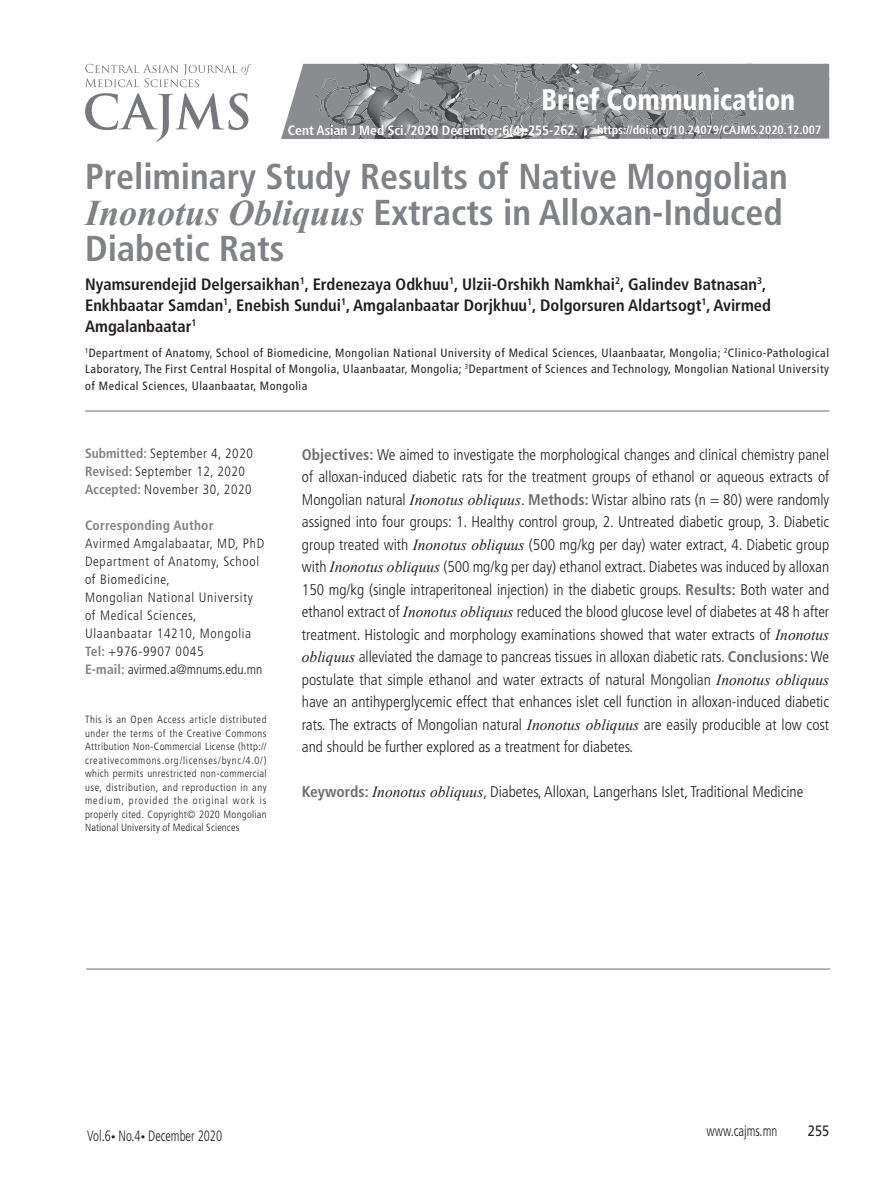
<style>
.page{position:relative;width:893px;height:1191px;background:#fff}
.page>*{position:absolute;margin:0;border:0;box-sizing:border-box;transform-origin:0 0}
.Un_garchig{font:700 condensed 36px/36px "Frutiger LT Std";color:#808285}
.t1{font:900 condensed 29.7px "Frutiger LT Std";color:#fff;scale:.91 1}
.Ner{font:700 condensed 16.5px/21px "Frutiger LT Std";color:#231f20}
.text{font:300 condensed 15.45px/22.5px "Frutiger LT Std";color:#231f20;text-align:justify}
.t2{font:300 condensed 15px "Frutiger LT Std";color:#231f20;scale:.85 1}
.t3{font:15px "Frutiger LT Std";color:#231f20;scale:.85 1}
.text-2{font:300 condensed 13.5px/18px "Frutiger LT Std";letter-spacing:.05em;color:#231f20}
.t4{font:700 condensed 13.5px "Frutiger LT Std";color:#fff}
.text-3{font:300 condensed 13.5px "Frutiger LT Std";color:#231f20}
.t5{font:700 condensed 13.5px "Frutiger LT Std";letter-spacing:.015em;color:#808285}
.ner_door{font:condensed 12px/16.5px "Frutiger LT Std";letter-spacing:.05em;color:#231f20;text-align:justify}
.t6{font:700 condensed 12px "Frutiger LT Std";color:#fff}
.t7{font:300 condensed 10.5px/13.5px "Frutiger LT Std";letter-spacing:.015em;color:#231f20;text-align:justify}
.s1{font-family:"Times New Roman";font-style:italic;font-stretch:normal}
.s2{font-weight:700;color:#808285}
.s3{font-weight:700;color:#6c6d70}
.s4{font-family:"MAK Times New Roman";font-weight:400;font-style:italic;font-stretch:normal}
.s5{font-family:"Times New Roman";font-weight:400;font-style:italic;font-stretch:normal}
.s6{font-weight:700;font-size:9px}
</style>
<div class="page">
<img style="left:281px;top:64px;width:548px;height:75px">
<svg style="left:85px;top:64px;width:166px;height:23px"></svg>
<svg style="left:85px;top:93px;width:163px;height:48px"></svg>
<hr style="left:85px;top:411px;width:744px;height:1px;background:#6c6d70">
<hr style="left:86px;top:968px;width:744px;height:1px;background:#6c6d70">
<p class="t1" style="left:542px;top:82px;width:280px">Brief Communication</p>
<p class="t4" style="left:288px;top:122px;width:292px">Cent Asian J Med Sci. 2020 December;6(4):255-262.</p>
<p class="t6" style="left:597px;top:122px;width:226px">https://doi.org/10.24079/CAJMS.2020.12.007</p>
<p class="Un_garchig" style="left:85px;top:158px;width:704px">Preliminary Study Results of Native Mongolian<br><span class="s1">Inonotus Obliquus</span> Extracts in Alloxan-Induced<br>Diabetic Rats</p>
<p class="Ner" style="left:85px;top:273px;width:687px">Nyamsurendejid Delgersaikhan<sup>1</sup>, Erdenezaya Odkhuu<sup>1</sup>, Ulzii-Orshikh Namkhai<sup>2</sup>, Galindev Batnasan<sup>3</sup>,<br>Enkhbaatar Samdan<sup>1</sup>, Enebish Sundui<sup>1</sup>, Amgalanbaatar Dorjkhuu<sup>1</sup>, Dolgorsuren Aldartsogt<sup>1</sup>, Avirmed<br>Amgalanbaatar<sup>1</sup></p>
<p class="ner_door" style="left:85px;top:344px;width:745px"><sup>1</sup>Department of Anatomy, School of Biomedicine, Mongolian National University of Medical Sciences, Ulaanbaatar, Mongolia; <sup>2</sup>Clinico-Pathological Laboratory, The First Central Hospital of Mongolia, Ulaanbaatar, Mongolia; <sup>3</sup>Department of Sciences and Technology, Mongolian National University of Medical Sciences, Ulaanbaatar, Mongolia</p>
<p class="text-2" style="left:85px;top:444px;width:169px"><span class="s2">Submitted:</span> September 4, 2020</p>
<p class="text-2" style="left:85px;top:462px;width:162px"><span class="s2">Revised:</span> September 12, 2020</p>
<p class="text-2" style="left:85px;top:480px;width:168px"><span class="s2">Accepted:</span> November 30, 2020</p>
<p class="t5" style="left:85px;top:517px;width:130px">Corresponding Author</p>
<p class="text-2" style="left:85px;top:534px;width:181px">Avirmed Amgalabaatar, MD, PhD</p>
<p class="text-2" style="left:85px;top:552px;width:176px">Department of Anatomy, School of Biomedicine,</p>
<p class="text-2" style="left:85px;top:588px;width:169px">Mongolian National University of Medical Sciences,</p>
<p class="text-2" style="left:85px;top:624px;width:168px">Ulaanbaatar 14210, Mongolia</p>
<p class="text-2" style="left:85px;top:642px;width:120px"><span class="s2">Tel:</span> +976-9907 0045</p>
<p class="text-3" style="left:85px;top:662px;width:179px"><span class="s2">E-mail:</span> avirmed.a@mnums.edu.mn</p>
<p class="t7" style="left:85px;top:713px;width:183px">This is an Open Access article distributed under the terms of the Creative Commons Attribution Non-Commercial License (http:// creativecommons.org/licenses/bync/4.0/) which permits unrestricted non-commercial use, distribution, and reproduction in any medium, provided the original work is properly cited. Copyright© 2020 Mongolian National University of Medical Sciences</p>
<p class="text" style="left:302px;top:443px;width:529px"><span class="s3">Objectives:</span> We aimed to investigate the morphological changes and clinical chemistry panel of alloxan-induced diabetic rats for the treatment groups of ethanol or aqueous extracts of Mongolian natural <span class="s4">Inonotus obliquus</span>. <span class="s3">Methods:</span> Wistar albino rats (n = 80) were randomly assigned into four groups: 1. Healthy control group, 2. Untreated diabetic group, 3. Diabetic group treated with <span class="s5">Inonotus obliquus</span> (500 mg/kg per day) water extract, 4. Diabetic group with <span class="s5">Inonotus obliquus</span> (500 mg/kg per day) ethanol extract. Diabetes was induced by alloxan 150 mg/kg (single intraperitoneal injection) in the diabetic groups. <span class="s3">Results:</span> Both water and ethanol extract of <span class="s4">Inonotus obliquus</span> reduced the blood glucose level of diabetes at 48 h after treatment. Histologic and morphology examinations showed that water extracts of <span class="s4">Inonotus obliquus</span> alleviated the damage to pancreas tissues in alloxan diabetic rats. <span class="s3">Conclusions:</span> We postulate that simple ethanol and water extracts of natural Mongolian <span class="s4">Inonotus obliquus </span>have an antihyperglycemic effect that enhances islet cell function in alloxan-induced diabetic rats. The extracts of Mongolian natural <span class="s4">Inonotus obliquus</span> are easily producible at low cost and should be further explored as a treatment for diabetes.</p>
<p class="text" style="left:302px;top:780px;width:503px"><span class="s3">Keywords:</span> <span class="s4">Inonotus obliquus</span>, Diabetes, Alloxan, Langerhans Islet, Traditional Medicine</p>
<p class="t2" style="left:87px;top:1127px;width:160px">Vol.6<span class="s6">•</span> No.4<span class="s6">•</span> December 2020</p>
<p class="t2" style="left:707px;top:1122px;width:85px">www.cajms.mn</p>
<p class="t3" style="left:808px;top:1122px;width:27px">255</p>
</div>
